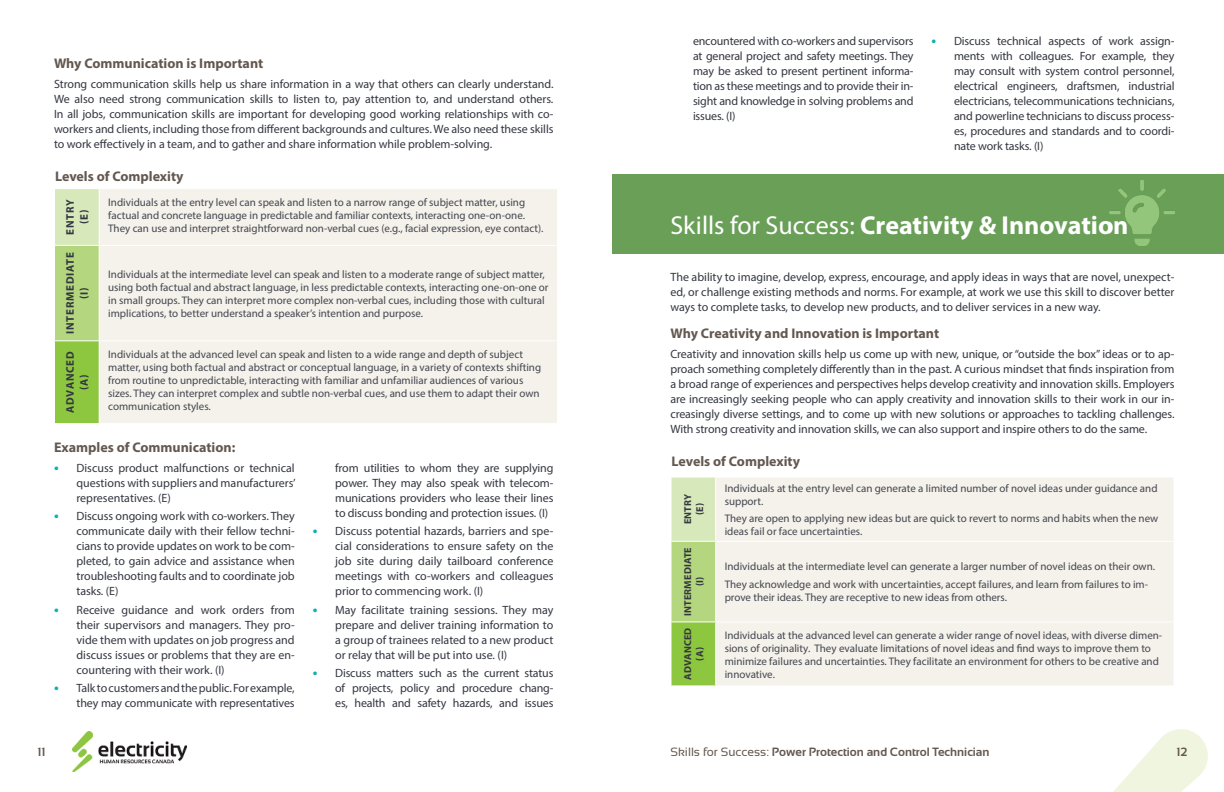
<style>
.page{position:relative;width:1224px;height:792px;background:#fff}
.page>*{position:absolute;margin:0;border:0;box-sizing:border-box;transform-origin:0 0}
.H2__Creativity___Inn{font:700 26px "Myriad Pro";color:#fff}
.H3{font:700 14px "Myriad Pro";color:#635850}
.Body_-_Span_Columns{font:12px/15px "Myriad Pro";letter-spacing:-.01em;color:#343741;text-align:justify}
.t1{font:700 12px "Sansation";color:#635850}
.Table_-_Content{font:11px/13px "Myriad Pro";color:#434750}
.Table_-_Header_Row{font:700 11px/14px "Myriad Pro";letter-spacing:.07em;color:#343741;text-align:center}
.Table_-_Header_Row-2{font:700 10px/12px "Myriad Pro";letter-spacing:.02em;color:#343741;text-align:center}
.s1{font-weight:700;font-size:14px;color:#0ab1b1}
.s2{font-weight:400}
</style>
<div class="page">
<svg style="left:1113px;top:729px;width:95px;height:63px"></svg>
<div style="left:612px;top:174px;width:612px;height:80px;background:#6a9f58"></div>
<div style="left:671px;top:477px;width:45px;height:64px;background:#d7e9bb"></div>
<div style="left:716px;top:478px;width:457px;height:207px;background:#f5f1eb"></div>
<div style="left:671px;top:541px;width:45px;height:81px;background:#b3d67e"></div>
<div style="left:671px;top:622px;width:45px;height:64px;background:#8dc63f"></div>
<hr style="left:670px;top:476px;width:46px;height:2px;background:#fff">
<hr style="left:670px;top:478px;width:2px;height:63px;background:#fff">
<hr style="left:715px;top:478px;width:1px;height:63px;background:#fff">
<hr style="left:670px;top:541px;width:46px;height:1px;background:#fff">
<hr style="left:670px;top:542px;width:2px;height:79px;background:#fff">
<hr style="left:715px;top:542px;width:1px;height:79px;background:#fff">
<hr style="left:670px;top:621px;width:46px;height:1px;background:#fff">
<hr style="left:670px;top:622px;width:2px;height:63px;background:#fff">
<hr style="left:715px;top:622px;width:1px;height:63px;background:#fff">
<hr style="left:716px;top:541px;width:458px;height:1px;background:#fff">
<hr style="left:716px;top:621px;width:458px;height:1px;background:#fff">
<hr style="left:670px;top:685px;width:46px;height:1px;background:#fff">
<div style="left:54px;top:189px;width:45px;height:56px;background:#d7e9bb"></div>
<div style="left:100px;top:189px;width:457px;height:234px;background:#f5f1eb"></div>
<div style="left:54px;top:245px;width:45px;height:96px;background:#b3d67e"></div>
<div style="left:54px;top:341px;width:45px;height:83px;background:#8dc63f"></div>
<hr style="left:54px;top:189px;width:1px;height:56px;background:#fff">
<hr style="left:54px;top:245px;width:45px;height:1px;background:#fff">
<hr style="left:54px;top:246px;width:1px;height:94px;background:#fff">
<hr style="left:54px;top:340px;width:45px;height:1px;background:#fff">
<hr style="left:54px;top:341px;width:1px;height:82px;background:#fff">
<hr style="left:99px;top:245px;width:459px;height:1px;background:#fff">
<hr style="left:99px;top:340px;width:459px;height:1px;background:#fff">
<hr style="left:54px;top:423px;width:45px;height:1px;background:#fff">
<img style="left:1109px;top:180px;width:65px;height:65px">
<img style="left:72px;top:732px;width:115px;height:40px">
<h2 class="H3" style="left:54px;top:54px;width:211px">Why Communication is Important</h2>
<p class="Body_-_Span_Columns" style="left:54px;top:76px;width:501px">Strong communication skills help us share information in a way that others can clearly understand.<br>We also need strong communication skills to listen to, pay attention to, and understand others.<br>In all jobs, communication skills are important for developing good working relationships with co&shy;workers and clients, including those from different backgrounds and cultures. We also need these skills to work effectively in a team, and to gather and share information while problem-solving.</p>
<h2 class="H3" style="left:55px;top:167px;width:130px">Levels of Complexity</h2>
<p class="Table_-_Header_Row" style="left:63px;top:235px;width:37px;rotate:-90deg">ENTRY (E)</p>
<p class="Table_-_Content" style="left:108px;top:196px;width:437px">Individuals at the entry level can speak and listen to a narrow range of subject matter, using factual and concrete language in predictable and familiar contexts, interacting one-on-one.<br>They can use and interpret straightforward non-verbal cues (e.g., facial expression, eye contact).</p>
<p class="Table_-_Header_Row" style="left:63px;top:334px;width:83px;rotate:-90deg">INTERMEDIATE (I)</p>
<p class="Table_-_Content" style="left:108px;top:267px;width:442px">Individuals at the intermediate level can speak and listen to a moderate range of subject matter, using both factual and abstract language, in less predictable contexts, interacting one-on-one or in small groups. They can interpret more complex non-verbal cues, including those with cultural implications, to better understand a speaker’s intention and purpose.</p>
<p class="Table_-_Header_Row" style="left:63px;top:413px;width:63px;rotate:-90deg">ADVANCED (A)</p>
<p class="Table_-_Content" style="left:108px;top:348px;width:434px">Individuals at the advanced level can speak and listen to a wide range and depth of subject matter, using both factual and abstract or conceptual language, in a variety of contexts shifting from routine to unpredictable, interacting with familiar and unfamiliar audiences of various sizes. They can interpret complex and subtle non-verbal cues, and use them to adapt their own communication styles.</p>
<h2 class="H3" style="left:54px;top:438px;width:183px">Examples of Communication:</h2>
<p class="Body_-_Span_Columns" style="left:76px;top:460px;width:221px;text-indent:-22px"><span class="s1">•</span> Discuss product malfunctions or technical questions with suppliers and manufacturers’ representatives. (E)</p>
<p class="Body_-_Span_Columns" style="left:76px;top:508px;width:220px;text-indent:-22px"><span class="s1">•</span> Discuss ongoing work with co-workers. They communicate daily with their fellow techni&shy;cians to provide updates on work to be com&shy;pleted, to gain advice and assistance when troubleshooting faults and to coordinate job tasks. (E)</p>
<p class="Body_-_Span_Columns" style="left:76px;top:602px;width:220px;text-indent:-22px"><span class="s1">•</span> Receive guidance and work orders from their supervisors and managers. They pro&shy;vide them with updates on job progress and discuss issues or problems that they are en&shy;countering with their work. (I)</p>
<p class="Body_-_Span_Columns" style="left:54px;top:681px;width:242px;text-align:right"><span class="s1">•</span> Talk to customers and the public. For example, they may communicate with representatives</p>
<p class="Body_-_Span_Columns" style="left:335px;top:460px;width:220px">from utilities to whom they are supplying power. They may also speak with telecom&shy;munications providers who lease their lines to discuss bonding and protection issues. (I)</p>
<p class="Body_-_Span_Columns" style="left:335px;top:523px;width:220px;text-indent:-22px"><span class="s1">•</span> Discuss potential hazards, barriers and spe&shy;cial considerations to ensure safety on the job site during daily tailboard conference meetings with co-workers and colleagues prior to commencing work. (I)</p>
<p class="Body_-_Span_Columns" style="left:335px;top:602px;width:220px;text-indent:-22px"><span class="s1">•</span> May facilitate training sessions. They may prepare and deliver training information to a group of trainees related to a new product or relay that will be put into use. (I)</p>
<p class="Body_-_Span_Columns" style="left:335px;top:666px;width:220px;text-indent:-22px"><span class="s1">•</span> Discuss matters such as the current status of projects, policy and procedure chang&shy;es, health and safety hazards, and issues</p>
<p class="t1" style="left:38px;top:745px;width:10px">11</p>
<p class="Body_-_Span_Columns" style="left:693px;top:33px;width:222px">encountered with co-workers and supervisors at general project and safety meetings. They may be asked to present pertinent informa&shy;tion as these meetings and to provide their in&shy;sight and knowledge in solving problems and issues. (I)</p>
<p class="Body_-_Span_Columns" style="left:954px;top:33px;width:222px;text-indent:-22px"><span class="s1">•</span> Discuss technical aspects of work assign&shy;ments with colleagues. For example, they may consult with system control personnel, electrical engineers, draftsmen, industrial electricians, telecommunications technicians, and powerline technicians to discuss process&shy;es, procedures and standards and to coordi&shy;nate work tasks. (I)</p>
<p class="H2__Creativity___Inn" style="left:670px;top:209px;width:459px"><span class="s2">Skills for Success:</span> Creativity &amp; Innovation</p>
<p class="Body_-_Span_Columns" style="left:670px;top:269px;width:506px">The ability to imagine, develop, express, encourage, and apply ideas in ways that are novel, unexpect&shy;ed, or challenge existing methods and norms. For example, at work we use this skill to discover better ways to complete tasks, to develop new products, and to deliver services in a new way.</p>
<h2 class="H3" style="left:670px;top:325px;width:270px">Why Creativity and Innovation is Important</h2>
<p class="Body_-_Span_Columns" style="left:670px;top:346px;width:506px">Creativity and innovation skills help us come up with new, unique, or “outside the box” ideas or to ap&shy;proach something completely differently than in the past. A curious mindset that finds inspiration from a broad range of experiences and perspectives helps develop creativity and innovation skills. Employers are increasingly seeking people who can apply creativity and innovation skills to their work in our in&shy;creasingly diverse settings, and to come up with new solutions or approaches to tackling challenges.<br>With strong creativity and innovation skills, we can also support and inspire others to do the same.</p>
<h2 class="H3" style="left:672px;top:452px;width:130px">Levels of Complexity</h2>
<p class="Table_-_Header_Row-2" style="left:681px;top:524px;width:32px;rotate:-90deg">ENTRY (E)</p>
<p class="Table_-_Content" style="left:725px;top:481px;width:434px">Individuals at the entry level can generate a limited number of novel ideas under guidance and support.</p>
<p class="Table_-_Content" style="left:725px;top:512px;width:435px">They are open to applying new ideas but are quick to revert to norms and habits when the new ideas fail or face uncertainties.</p>
<p class="Table_-_Header_Row-2" style="left:681px;top:616px;width:70px;rotate:-90deg">INTERMEDIATE (I)</p>
<p class="Table_-_Content" style="left:725px;top:560px;width:432px">Individuals at the intermediate level can generate a larger number of novel ideas on their own.</p>
<p class="Table_-_Content" style="left:725px;top:578px;width:425px">They acknowledge and work with uncertainties, accept failures, and learn from failures to im&shy;prove their ideas. They are receptive to new ideas from others.</p>
<p class="Table_-_Header_Row-2" style="left:681px;top:680px;width:54px;rotate:-90deg">ADVANCED (A)</p>
<p class="Table_-_Content" style="left:725px;top:628px;width:439px">Individuals at the advanced level can generate a wider range of novel ideas, with diverse dimen&shy;sions of originality. They evaluate limitations of novel ideas and find ways to improve them to minimize failures and uncertainties. They facilitate an environment for others to be creative and innovative.</p>
<p class="t1" style="left:670px;top:745px;width:321px"><span class="s2">Skills for Success:</span> Power Protection and Control Technician</p>
<p class="t1" style="left:1177px;top:745px;width:12px">12</p>
</div>
